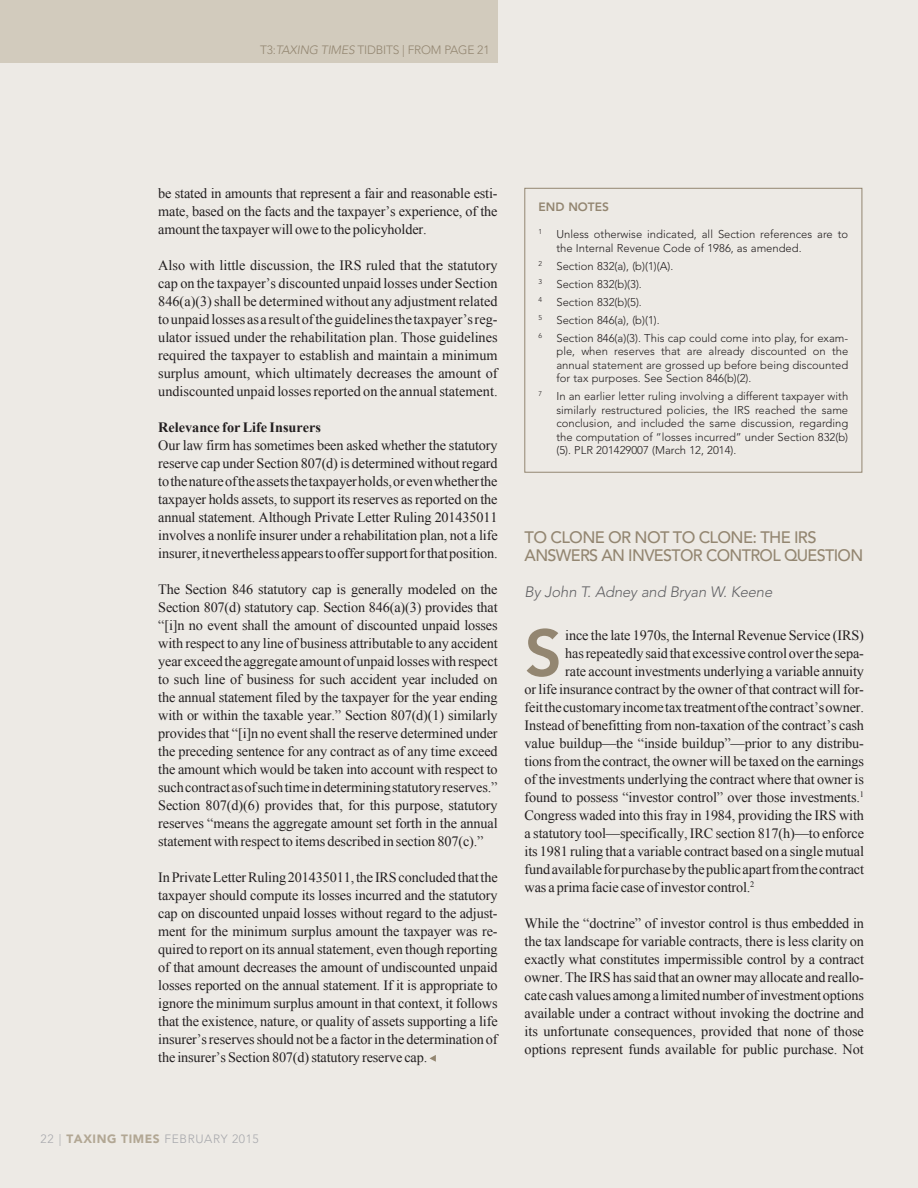
<style>
.page{position:relative;width:918px;height:1188px;background:#edeae5}
.page>*{position:absolute;margin:0;border:0;box-sizing:border-box;transform-origin:0 0}
.t1{font:800 65.1px "Avenir LT Std";color:#938671}
.t2{font:500 16.5px/18px "Avenir LT Std";letter-spacing:-.04em;color:#938671}
.t3{font:italic 300 15px "Avenir LT Std";letter-spacing:-.015em;color:#636366}
.t4{font:14.25px/18px "Times New Roman";letter-spacing:-.01em;color:#231f20;text-align:justify}
.t5{font:700 14.25px "Times New Roman";color:#231f20}
.t6{font:300 12px "Avenir LT Std";letter-spacing:-.015em;color:#938671}
.t7{font:300 12px "Avenir LT Std";letter-spacing:.05em;color:#a8a9ad}
.t8{font:800 12px "Avenir LT Std";color:#938671}
.t9{font:300 11.25px/13.5px "Avenir LT Std";color:#231f20;text-align:justify}
.t10{font:300 7.05px "Avenir LT Std";color:#231f20}
.s1{font-style:italic}
.s2{font-weight:900;color:#b2a794}
</style>
<div class="page">
<svg style="left:430px;top:1055px;width:6px;height:7px"></svg>
<div style="left:525px;top:188px;width:337px;height:284px;border:1px solid #938671"></div>
<div style="left:0;top:0;width:498px;height:63px;background:#d2cbbd"></div>
<p class="t6" style="left:260px;top:43px;width:231px">T3:<span class="s1">TAXING TIMES</span> TIDBITS | FROM PAGE 21</p>
<p class="t4" style="left:158px;top:184px;width:341px">be stated in amounts that represent a fair and reasonable esti&shy;mate, based on the facts and the taxpayer’s experience, of the amount the taxpayer will owe to the policyholder.</p>
<p class="t4" style="left:158px;top:256px;width:341px">Also with little discussion, the IRS ruled that the statutory cap on the taxpayer’s discounted unpaid losses under Section 846(a)(3) shall be determined without any adjustment related to unpaid losses as a result of the guidelines the taxpayer’s reg&shy;ulator issued under the rehabilitation plan. Those guidelines required the taxpayer to establish and maintain a minimum surplus amount, which ultimately decreases the amount of undiscounted unpaid losses reported on the annual statement.</p>
<p class="t5" style="left:158px;top:419px;width:164px">Relevance for Life Insurers</p>
<p class="t4" style="left:158px;top:436px;width:341px">Our law firm has sometimes been asked whether the statutory reserve cap under Section 807(d) is determined without regard to the nature of the assets the taxpayer holds, or even whether the taxpayer holds assets, to support its reserves as reported on the annual statement. Although Private Letter Ruling 201435011 involves a nonlife insurer under a rehabilitation plan, not a life insurer, it nevertheless appears to offer support for that position.</p>
<p class="t4" style="left:158px;top:580px;width:341px">The Section 846 statutory cap is generally modeled on the Section 807(d) statutory cap. Section 846(a)(3) provides that “[i]n no event shall the amount of discounted unpaid losses with respect to any line of business attributable to any accident year exceed the aggregate amount of unpaid losses with respect to such line of business for such accident year included on the annual statement filed by the taxpayer for the year ending with or within the taxable year.” Section 807(d)(1) similarly provides that “[i]n no event shall the reserve determined under the preceding sentence for any contract as of any time exceed the amount which would be taken into account with respect to such contract as of such time in determining statutory reserves.” Section 807(d)(6) provides that, for this purpose, statutory reserves “means the aggregate amount set forth in the annual statement with respect to items described in section 807(c).”</p>
<p class="t4" style="left:158px;top:868px;width:341px">In Private Letter Ruling 201435011, the IRS concluded that the taxpayer should compute its losses incurred and the statutory cap on discounted unpaid losses without regard to the adjust&shy;ment for the minimum surplus amount the taxpayer was re&shy;quired to report on its annual statement, even though reporting of that amount decreases the amount of undiscounted unpaid losses reported on the annual statement. If it is appropriate to ignore the minimum surplus amount in that context, it follows that the existence, nature, or quality of assets supporting a life insurer’s reserves should not be a factor in the determination of the insurer’s Section 807(d) statutory reserve cap.</p>
<p class="t8" style="left:538px;top:200px;width:72px">END NOTES</p>
<p class="t10" style="left:538px;top:227px;width:5px">1</p>
<p class="t9" style="left:556px;top:227px;width:293px">Unless otherwise indicated, all Section references are to the Internal Revenue Code of 1986, as amended.</p>
<p class="t10" style="left:538px;top:259px;width:5px">2</p>
<p class="t9" style="left:556px;top:259px;width:118px">Section 832(a), (b)(1)(A).</p>
<p class="t10" style="left:538px;top:277px;width:5px">3</p>
<p class="t9" style="left:556px;top:277px;width:87px">Section 832(b)(3).</p>
<p class="t10" style="left:538px;top:295px;width:5px">4</p>
<p class="t9" style="left:556px;top:295px;width:87px">Section 832(b)(5).</p>
<p class="t10" style="left:538px;top:313px;width:5px">5</p>
<p class="t9" style="left:556px;top:313px;width:105px">Section 846(a), (b)(1).</p>
<p class="t10" style="left:538px;top:331px;width:5px">6</p>
<p class="t9" style="left:556px;top:331px;width:293px">Section 846(a)(3). This cap could come into play, for exam&shy;ple, when reserves that are already discounted on the annual statement are grossed up before being discounted for tax purposes. See Section 846(b)(2).</p>
<p class="t10" style="left:538px;top:389px;width:5px">7</p>
<p class="t9" style="left:556px;top:389px;width:293px">In an earlier letter ruling involving a different taxpayer with similarly restructured policies, the IRS reached the same conclusion, and included the same discussion, regarding the computation of “losses incurred” under Section 832(b) (5). PLR 201429007 (March 12, 2014).</p>
<p class="t2" style="left:525px;top:529px;width:340px">TO CLONE OR NOT TO CLONE: THE IRS<br>ANSWERS AN INVESTOR CONTROL QUESTION</p>
<p class="t3" style="left:525px;top:583px;width:249px">By John T. Adney and Bryan W. Keene</p>
<h1 class="t1" style="left:525px;top:615px;width:39px">S</h1>
<p class="t4" style="left:565px;top:626px;width:300px">ince the late 1970s, the Internal Revenue Service (IRS)</p>
<p class="t4" style="left:565px;top:644px;width:300px">has repeatedly said that excessive control over the sepa-</p>
<p class="t4" style="left:565px;top:662px;width:300px">rate account investments underlying a variable annuity</p>
<p class="t4" style="left:525px;top:680px;width:341px">or life insurance contract by the owner of that contract will for-</p>
<p class="t4" style="left:525px;top:698px;width:341px">feit the customary income tax treatment of the contract’s owner.</p>
<p class="t4" style="left:525px;top:716px;width:341px">Instead of benefitting from non-taxation of the contract’s cash</p>
<p class="t4" style="left:525px;top:734px;width:341px">value buildup—the “inside buildup”—prior to any distribu-</p>
<p class="t4" style="left:525px;top:752px;width:341px">tions from the contract, the owner will be taxed on the earnings</p>
<p class="t4" style="left:525px;top:770px;width:341px">of the investments underlying the contract where that owner is</p>
<p class="t4" style="left:525px;top:788px;width:341px">found to possess “investor control” over those investments.<sup>1</sup></p>
<p class="t4" style="left:525px;top:806px;width:341px">Congress waded into this fray in 1984, providing the IRS with</p>
<p class="t4" style="left:525px;top:824px;width:341px">a statutory tool—specifically, IRC section 817(h)—to enforce</p>
<p class="t4" style="left:525px;top:842px;width:341px">its 1981 ruling that a variable contract based on a single mutual</p>
<p class="t4" style="left:525px;top:860px;width:341px">fund available for purchase by the public apart from the contract</p>
<p class="t4" style="left:525px;top:878px;width:231px">was a prima facie case of investor control.<sup>2</sup></p>
<p class="t4" style="left:525px;top:914px;width:341px">While the “doctrine” of investor control is thus embedded in the tax landscape for variable contracts, there is less clarity on exactly what constitutes impermissible control by a contract owner. The IRS has said that an owner may allocate and reallo&shy;cate cash values among a limited number of investment options available under a contract without invoking the doctrine and its unfortunate consequences, provided that none of those options represent funds available for public purchase. Not</p>
<p class="t7" style="left:40px;top:1132px;width:220px">22 | <span class="s2">TAXING TIMES</span> FEBRUARY 2015</p>
</div>
